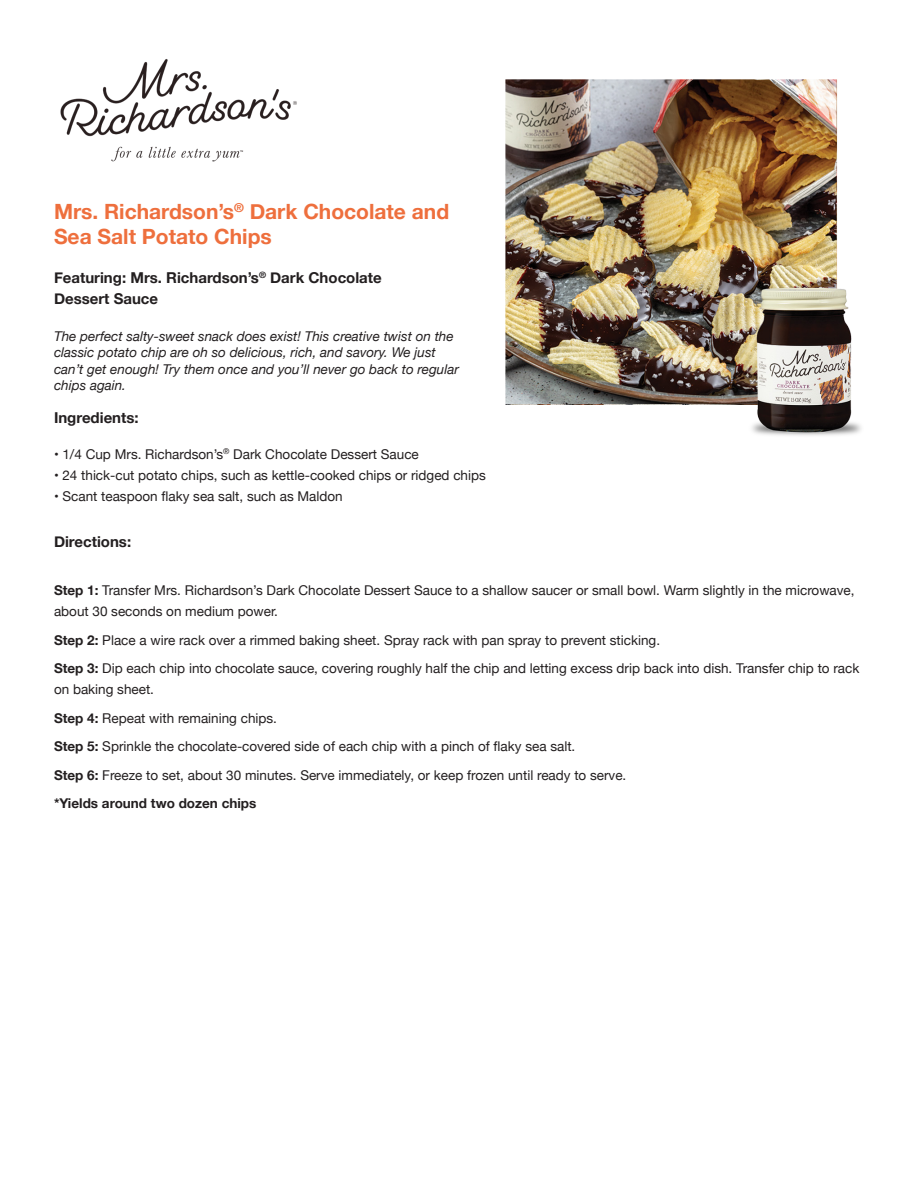
<style>
.page{position:relative;width:918px;height:1188px;background:#fff}
.page>*{position:absolute;margin:0;border:0;box-sizing:border-box;transform-origin:0 0}
.t1{font:700 21px/25.2px "Helvetica Neue";color:#ee6f3d}
.t2{font:700 15px "Helvetica Neue";color:#231f20}
.t3{font:13.5px/21px "Helvetica Neue";color:#231f20}
.t4{font:italic 13.5px/16.2px "Helvetica Neue";color:#231f20}
.t5{font:700 13.5px "Helvetica Neue";color:#231f20}
.s1{font-weight:700}
</style>
<div class="page">
<img style="left:60px;top:59px;width:237px;height:103px">
<img style="left:505px;top:79px;width:356px;height:357px">
<p class="t1" style="left:54px;top:200px;width:397px">Mrs. Richardson’s<sup>®</sup> Dark Chocolate and<br>Sea Salt Potato Chips</p>
<p class="t2" style="left:54px;top:266px;width:329px">Featuring: Mrs. Richardson’s<sup>®</sup> Dark Chocolate</p>
<p class="t2" style="left:54px;top:287px;width:106px">Dessert Sauce</p>
<p class="t4" style="left:54px;top:329px;width:406px">The perfect salty-sweet snack does exist! This creative twist on the classic potato chip are oh so delicious, rich, and savory. We just can’t get enough! Try them once and you’ll never go back to regular chips again.</p>
<p class="t2" style="left:54px;top:406px;width:86px">Ingredients:</p>
<p class="t3" style="left:54px;top:444px;width:366px">• 1/4 Cup Mrs. Richardson’s<sup>®</sup> Dark Chocolate Dessert Sauce</p>
<p class="t3" style="left:54px;top:465px;width:433px">• 24 thick-cut potato chips, such as kettle-cooked chips or ridged chips</p>
<p class="t3" style="left:54px;top:486px;width:290px">• Scant teaspoon flaky sea salt, such as Maldon</p>
<p class="t2" style="left:54px;top:530px;width:79px">Directions:</p>
<p class="t3" style="left:54px;top:581px;width:802px"><span class="s1">Step 1:</span> Transfer Mrs. Richardson’s Dark Chocolate Dessert Sauce to a shallow saucer or small bowl. Warm slightly in the microwave, about 30 seconds on medium power.</p>
<p class="t3" style="left:54px;top:630px;width:608px"><span class="s1">Step 2:</span> Place a wire rack over a rimmed baking sheet. Spray rack with pan spray to prevent sticking.</p>
<p class="t3" style="left:54px;top:659px;width:807px"><span class="s1">Step 3:</span> Dip each chip into chocolate sauce, covering roughly half the chip and letting excess drip back into dish. Transfer chip to rack on baking sheet.</p>
<p class="t3" style="left:54px;top:708px;width:225px"><span class="s1">Step 4:</span> Repeat with remaining chips.</p>
<p class="t3" style="left:54px;top:737px;width:523px"><span class="s1">Step 5:</span> Sprinkle the chocolate-covered side of each chip with a pinch of flaky sea salt.</p>
<p class="t3" style="left:54px;top:765px;width:574px"><span class="s1">Step 6:</span> Freeze to set, about 30 minutes. Serve immediately, or keep frozen until ready to serve.</p>
<p class="t5" style="left:54px;top:793px;width:204px">*Yields around two dozen chips</p>
</div>
